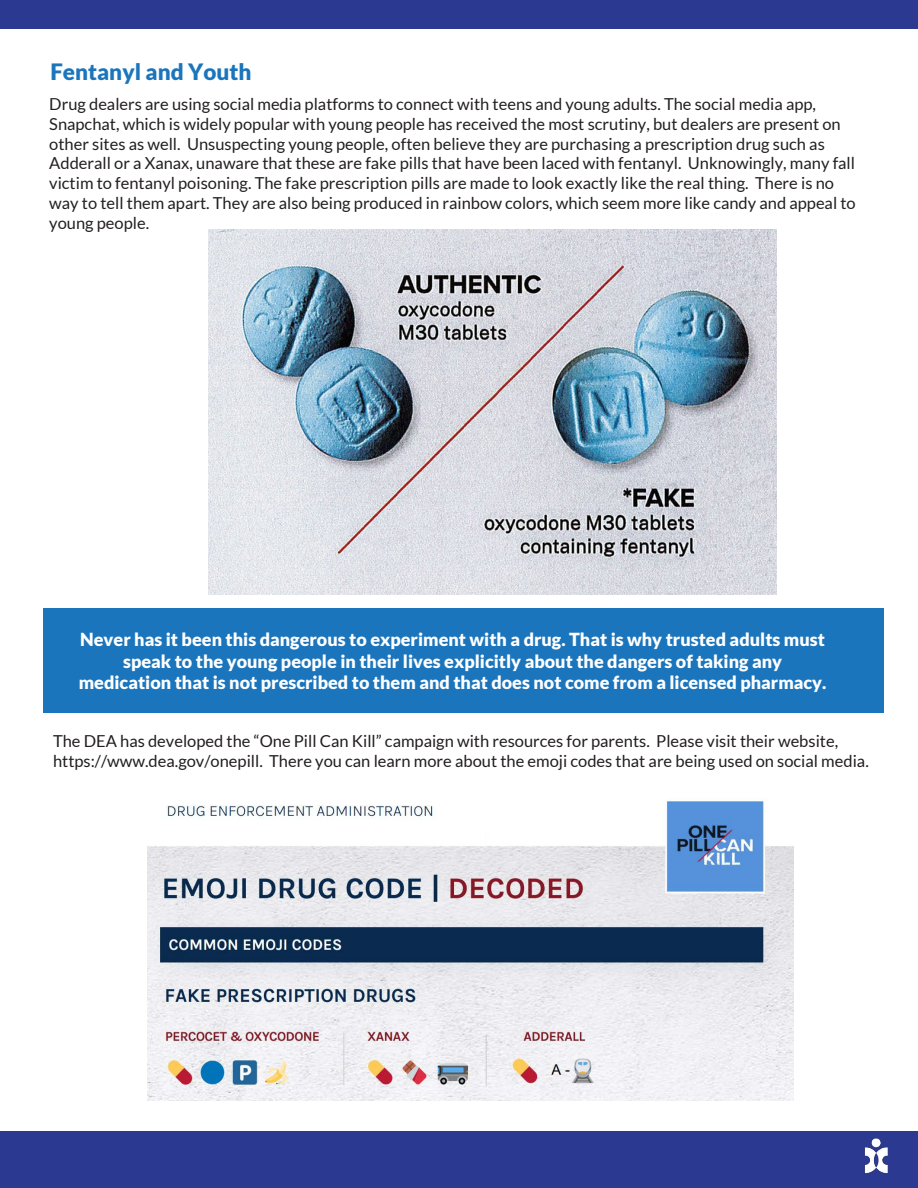
<style>
.page{position:relative;width:918px;height:1188px;background:#fff}
.page>*{position:absolute;margin:0;border:0;box-sizing:border-box;transform-origin:0 0}
.t1{font:900 22.5px "Lato";color:#1b75bc}
.t2{font:900 18px/21.6px "Lato";color:#fff;text-align:center}
.t3{font:16.5px/19.8px "Lato";color:#231f20}
.t4{font:16.5px/19.8px "Lato";color:#221e1f}
</style>
<div class="page">
<div style="left:43px;top:609px;width:841px;height:104px;background:#1b75bc"></div>
<img style="left:209px;top:230px;width:567px;height:364px">
<img style="left:147px;top:799px;width:646px;height:301px">
<div style="left:0;top:0;width:918px;height:28px;background:#2b3990"></div>
<div style="left:0;top:1131px;width:918px;height:57px;background:#2b3990"></div>
<img style="left:850px;top:1131px;width:52px;height:55px">
<h1 class="t1" style="left:50px;top:59px;width:203px">Fentanyl and Youth</h1>
<p class="t3" style="left:49px;top:94px;width:808px">Drug dealers are using social media platforms to connect with teens and young adults. The social media app, Snapchat, which is widely popular with young people has received the most scrutiny, but dealers are present on other sites as well. Unsuspecting young people, often believe they are purchasing a prescription drug such as Adderall or a Xanax, unaware that these are fake pills that have been laced with fentanyl. Unknowingly, many fall victim to fentanyl poisoning. The fake prescription pills are made to look exactly like the real thing. There is no way to tell them apart. They are also being produced in rainbow colors, which seem more like candy and appeal to young people.</p>
<p class="t2" style="left:79px;top:628px;width:749px">Never has it been this dangerous to experiment with a drug. That is why trusted adults must speak to the young people in their lives explicitly about the dangers of taking any medication that is not prescribed to them and that does not come from a licensed pharmacy.</p>
<p class="t4" style="left:53px;top:731px;width:817px">The DEA has developed the “One Pill Can Kill” campaign with resources for parents. Please visit their website, https://www.dea.gov/onepill. There you can learn more about the emoji codes that are being used on social media.</p>
</div>
